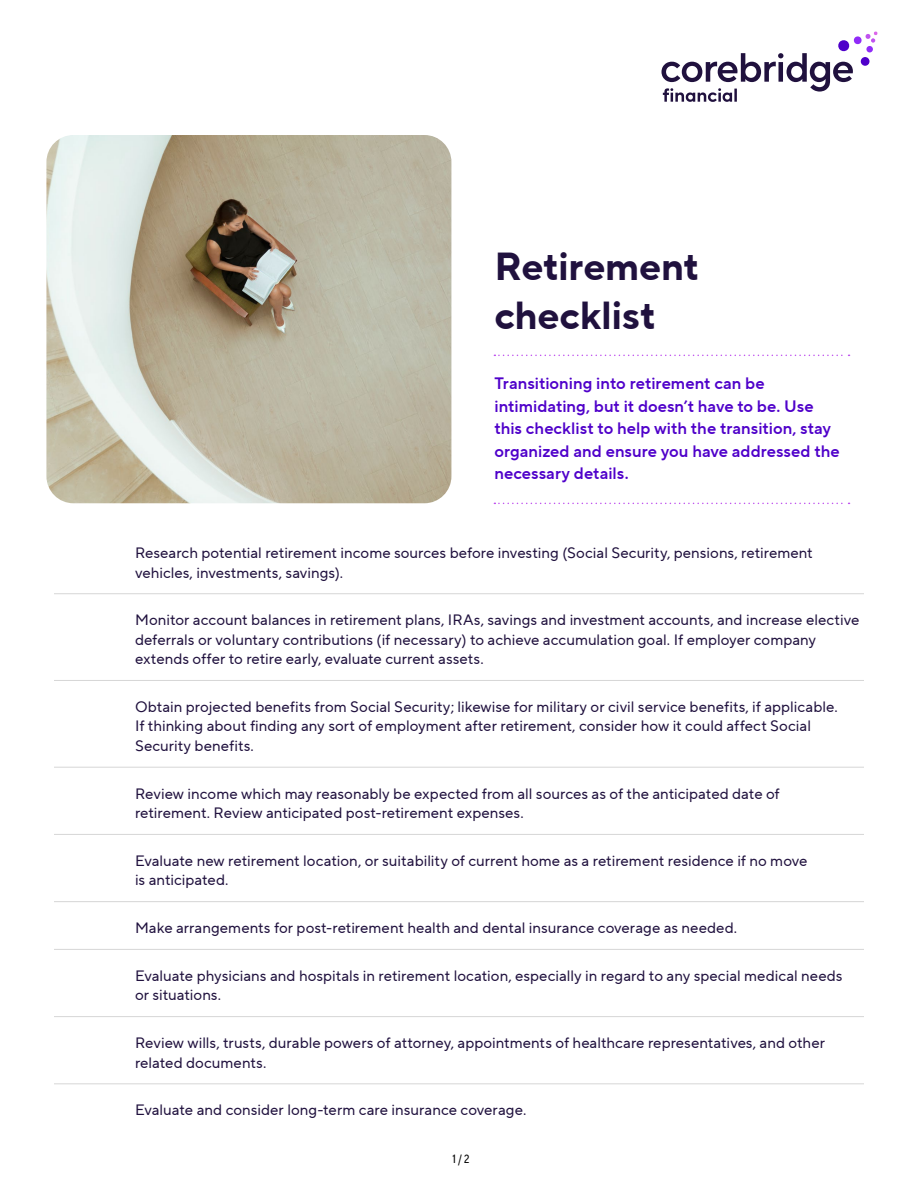
<style>
.page{position:relative;width:918px;height:1188px;background:#fff}
.page>*{position:absolute;margin:0;border:0;box-sizing:border-box;transform-origin:0 0}
.t1{font:700 39px/49.5px "TT Norms Pro";letter-spacing:-.005em;color:#20113e}
.t2{font:16.5px/22.5px "TT Norms Pro Dm Bd";color:#4f00ca}
.t3{font:15px/19.5px "TT Norms Pro";color:#20113e}
.t4{font:12px "TT Norms Pro Cond";color:#000}
</style>
<div class="page">
<svg style="left:662px;top:32px;width:216px;height:70px"></svg>
<div style="left:861px;top:57px;width:9px;height:9px;background:#4f00ca;border-radius:50%"></div>
<img style="left:46px;top:135px;width:405px;height:368px">
<svg style="left:494px;top:355px;width:356px;height:1px"></svg>
<svg style="left:494px;top:503px;width:356px;height:1px"></svg>
<hr style="left:54px;top:593px;width:81px;height:1px;background:#d6d6d6">
<hr style="left:135px;top:593px;width:729px;height:1px;background:#d6d6d6">
<hr style="left:54px;top:680px;width:81px;height:1px;background:#d6d6d6">
<hr style="left:135px;top:680px;width:729px;height:1px;background:#d6d6d6">
<hr style="left:54px;top:767px;width:81px;height:1px;background:#d6d6d6">
<hr style="left:135px;top:767px;width:729px;height:1px;background:#d6d6d6">
<hr style="left:54px;top:834px;width:81px;height:1px;background:#d6d6d6">
<hr style="left:135px;top:834px;width:729px;height:1px;background:#d6d6d6">
<hr style="left:54px;top:901px;width:81px;height:1px;background:#d6d6d6">
<hr style="left:135px;top:901px;width:729px;height:1px;background:#d6d6d6">
<hr style="left:54px;top:949px;width:81px;height:1px;background:#d6d6d6">
<hr style="left:135px;top:949px;width:729px;height:1px;background:#d6d6d6">
<hr style="left:54px;top:1016px;width:81px;height:1px;background:#d6d6d6">
<hr style="left:135px;top:1016px;width:729px;height:1px;background:#d6d6d6">
<hr style="left:54px;top:1083px;width:81px;height:1px;background:#d6d6d6">
<hr style="left:135px;top:1083px;width:729px;height:1px;background:#d6d6d6">
<h1 class="t1" style="left:494px;top:242px;width:206px">Retirement checklist</h1>
<p class="t2" style="left:494px;top:372px;width:347px">Transitioning into retirement can be intimidating, but it doesn’t have to be. Use this checklist to help with the transition, stay organized and ensure you have addressed the necessary details.</p>
<p class="t3" style="left:135px;top:543px;width:679px">Research potential retirement income sources before investing (Social Security, pensions, retirement vehicles, investments, savings).</p>
<p class="t3" style="left:135px;top:610px;width:726px">Monitor account balances in retirement plans, IRAs, savings and investment accounts, and increase elective deferrals or voluntary contributions (if necessary) to achieve accumulation goal. If employer company extends offer to retire early, evaluate current assets.</p>
<p class="t3" style="left:135px;top:697px;width:704px">Obtain projected benefits from Social Security; likewise for military or civil service benefits, if applicable.<br>If thinking about finding any sort of employment after retirement, consider how it could affect Social<br>Security benefits.</p>
<p class="t3" style="left:135px;top:784px;width:646px">Review income which may reasonably be expected from all sources as of the anticipated date of retirement. Review anticipated post-retirement expenses.</p>
<p class="t3" style="left:135px;top:851px;width:674px">Evaluate new retirement location, or suitability of current home as a retirement residence if no move is anticipated.</p>
<p class="t3" style="left:135px;top:918px;width:604px">Make arrangements for post-retirement health and dental insurance coverage as needed.</p>
<p class="t3" style="left:135px;top:966px;width:709px">Evaluate physicians and hospitals in retirement location, especially in regard to any special medical needs or situations.</p>
<p class="t3" style="left:135px;top:1033px;width:692px">Review wills, trusts, durable powers of attorney, appointments of healthcare representatives, and other related documents.</p>
<p class="t3" style="left:135px;top:1100px;width:393px">Evaluate and consider long-term care insurance coverage.</p>
<p class="t4" style="left:452px;top:1150px;width:19px">1 / 2</p>
</div>
